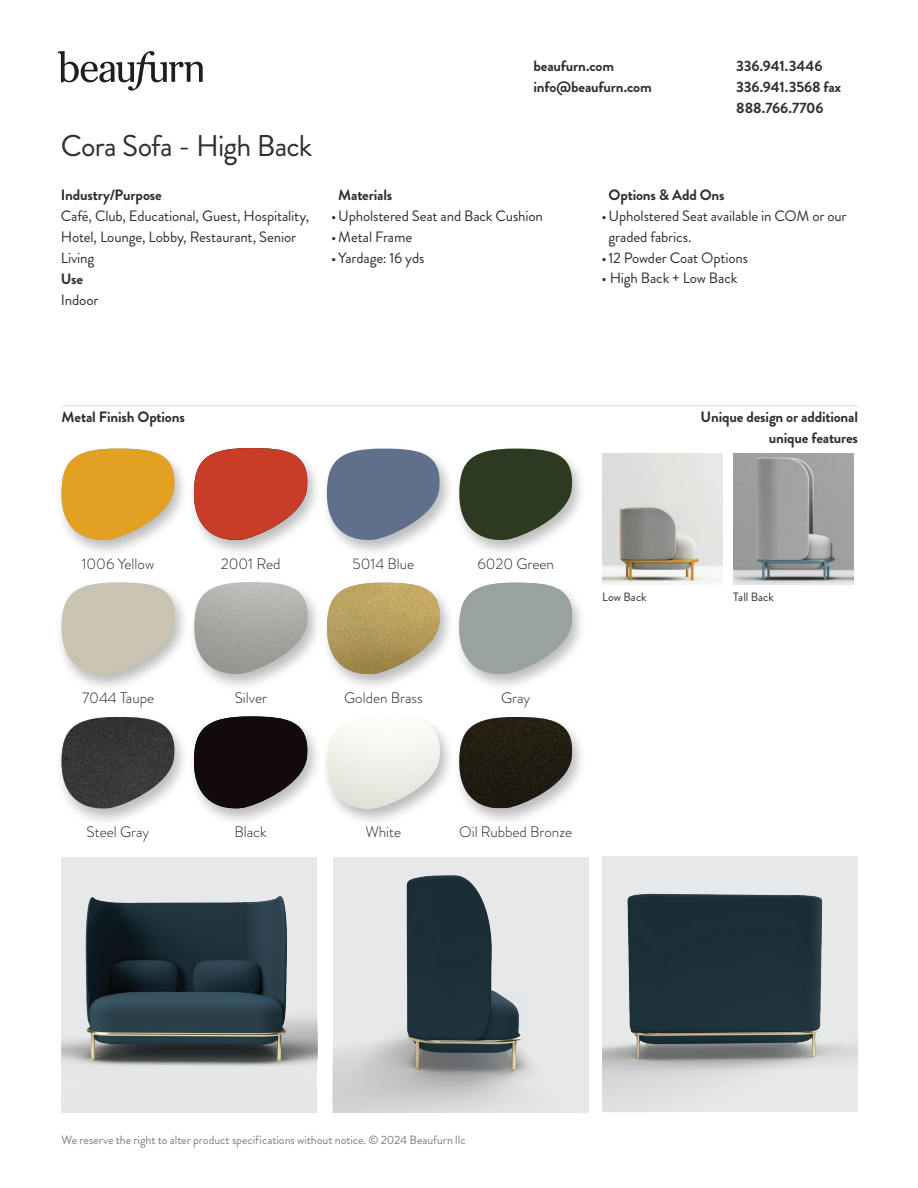
<style>
.page{position:relative;width:918px;height:1188px;background:#fff}
.page>*{position:absolute;margin:0;border:0;box-sizing:border-box;transform-origin:0 0}
.t1{font:30px "Brandon Grotesque";letter-spacing:-.025em;color:#2b3130}
.t2{font:300 15.15px "Brandon Grotesque";color:#231f20}
.t3{font:15px/21px "Brandon Grotesque";letter-spacing:-.01em;color:#2b3130}
.t4{font:700 15px/21px "Brandon Grotesque";letter-spacing:-.01em;color:#2b3130}
.t5{font:12px "Brandon Grotesque";letter-spacing:-.005em;color:#7e7c7c}
.t6{font:12px "Brandon Grotesque";color:#2b3130}
</style>
<div class="page">
<img style="left:733px;top:453px;width:121px;height:132px">
<img style="left:602px;top:857px;width:256px;height:255px">
<img style="left:333px;top:857px;width:256px;height:255px">
<img style="left:61px;top:857px;width:256px;height:255px">
<div style="left:55px;top:714px;width:134px;height:112px;background:#231f20;opacity:.3"></div>
<img style="left:62px;top:717px;width:114px;height:93px">
<div style="left:320px;top:714px;width:134px;height:112px;background:#231f20;opacity:.3"></div>
<img style="left:327px;top:717px;width:114px;height:93px">
<div style="left:187px;top:713px;width:135px;height:113px;background:#231f20;opacity:.3"></div>
<img style="left:194px;top:716px;width:115px;height:94px">
<div style="left:453px;top:714px;width:134px;height:112px;background:#231f20;opacity:.3"></div>
<svg style="left:459px;top:717px;width:116px;height:93px"></svg>
<img style="left:459px;top:717px;width:115px;height:91px">
<div style="left:55px;top:445px;width:134px;height:113px;background:#231f20;opacity:.3"></div>
<img style="left:62px;top:449px;width:114px;height:93px">
<div style="left:320px;top:445px;width:134px;height:113px;background:#231f20;opacity:.3"></div>
<svg style="left:440px;top:449px;width:3px;height:93px"></svg>
<img style="left:327px;top:449px;width:113px;height:93px">
<div style="left:187px;top:445px;width:135px;height:113px;background:#231f20;opacity:.3"></div>
<svg style="left:194px;top:448px;width:117px;height:94px"></svg>
<img style="left:194px;top:448px;width:113px;height:93px">
<div style="left:453px;top:445px;width:134px;height:113px;background:#231f20;opacity:.3"></div>
<svg style="left:572px;top:449px;width:3px;height:93px"></svg>
<img style="left:459px;top:449px;width:113px;height:93px">
<div style="left:321px;top:579px;width:133px;height:113px;background:#231f20;opacity:.3"></div>
<img style="left:327px;top:583px;width:114px;height:93px">
<div style="left:453px;top:579px;width:134px;height:113px;background:#231f20;opacity:.3"></div>
<img style="left:459px;top:583px;width:115px;height:93px">
<div style="left:55px;top:579px;width:135px;height:113px;background:#231f20;opacity:.3"></div>
<img style="left:62px;top:582px;width:113px;height:94px">
<div style="left:188px;top:579px;width:134px;height:113px;background:#231f20;opacity:.3"></div>
<img style="left:194px;top:582px;width:115px;height:94px">
<img style="left:602px;top:453px;width:121px;height:132px">
<svg style="left:58px;top:51px;width:145px;height:40px"></svg>
<hr style="left:62px;top:405px;width:796px;height:1px;background:#e7e8e9">
<h1 class="t1" style="left:61px;top:125px;width:253px">Cora Sofa - High Back</h1>
<p class="t4" style="left:61px;top:184px;width:103px">Industry/Purpose</p>
<p class="t3" style="left:61px;top:205px;width:250px">Café, Club, Educational, Guest, Hospitality,<br>Hotel, Lounge, Lobby, Restaurant, Senior<br>Living</p>
<p class="t4" style="left:61px;top:268px;width:24px">Use</p>
<p class="t3" style="left:61px;top:289px;width:39px">Indoor</p>
<p class="t4" style="left:534px;top:56px;width:120px">beaufurn.com info@beaufurn.com</p>
<p class="t4" style="left:736px;top:56px;width:107px">336.941.3446<br>336.941.3568 fax<br>888.766.7706</p>
<p class="t4" style="left:338px;top:184px;width:56px">Materials</p>
<p class="t3" style="left:331px;top:205px;width:213px">•Upholstered Seat and Back Cushion</p>
<p class="t3" style="left:331px;top:226px;width:83px">•Metal Frame</p>
<p class="t3" style="left:331px;top:247px;width:95px">•Yardage: 16 yds</p>
<p class="t4" style="left:609px;top:184px;width:118px">Options &amp; Add Ons</p>
<p class="t3" style="left:609px;top:205px;width:240px;text-indent:-7px">•Upholstered Seat available in COM or our graded fabrics.</p>
<p class="t3" style="left:601px;top:247px;width:148px">•12 Powder Coat Options</p>
<p class="t3" style="left:601px;top:268px;width:137px">• High Back + Low Back</p>
<p class="t4" style="left:62px;top:407px;width:125px">Metal Finish Options</p>
<p class="t4" style="left:701px;top:407px;width:159px;text-align:right">Unique design or additional unique features</p>
<p class="t2" style="left:82px;top:553px;width:74px">1006 Yellow</p>
<p class="t2" style="left:221px;top:553px;width:61px">2001 Red</p>
<p class="t2" style="left:352px;top:553px;width:63px">5014 Blue</p>
<p class="t2" style="left:477px;top:553px;width:78px">6020 Green</p>
<p class="t2" style="left:82px;top:688px;width:74px">7044 Taupe</p>
<p class="t2" style="left:235px;top:688px;width:34px">Silver</p>
<p class="t2" style="left:344px;top:688px;width:80px">Golden Brass</p>
<p class="t2" style="left:501px;top:688px;width:31px">Gray</p>
<p class="t6" style="left:602px;top:588px;width:46px">Low Back</p>
<p class="t2" style="left:87px;top:822px;width:64px">Steel Gray</p>
<p class="t2" style="left:234px;top:822px;width:34px">Black</p>
<p class="t2" style="left:365px;top:822px;width:37px">White</p>
<p class="t2" style="left:459px;top:822px;width:114px">Oil Rubbed Bronze</p>
<p class="t6" style="left:733px;top:588px;width:42px">Tall Back</p>
<p class="t5" style="left:61px;top:1132px;width:406px">We reserve the right to alter product specifications without notice. © 2024 Beaufurn llc</p>
</div>
